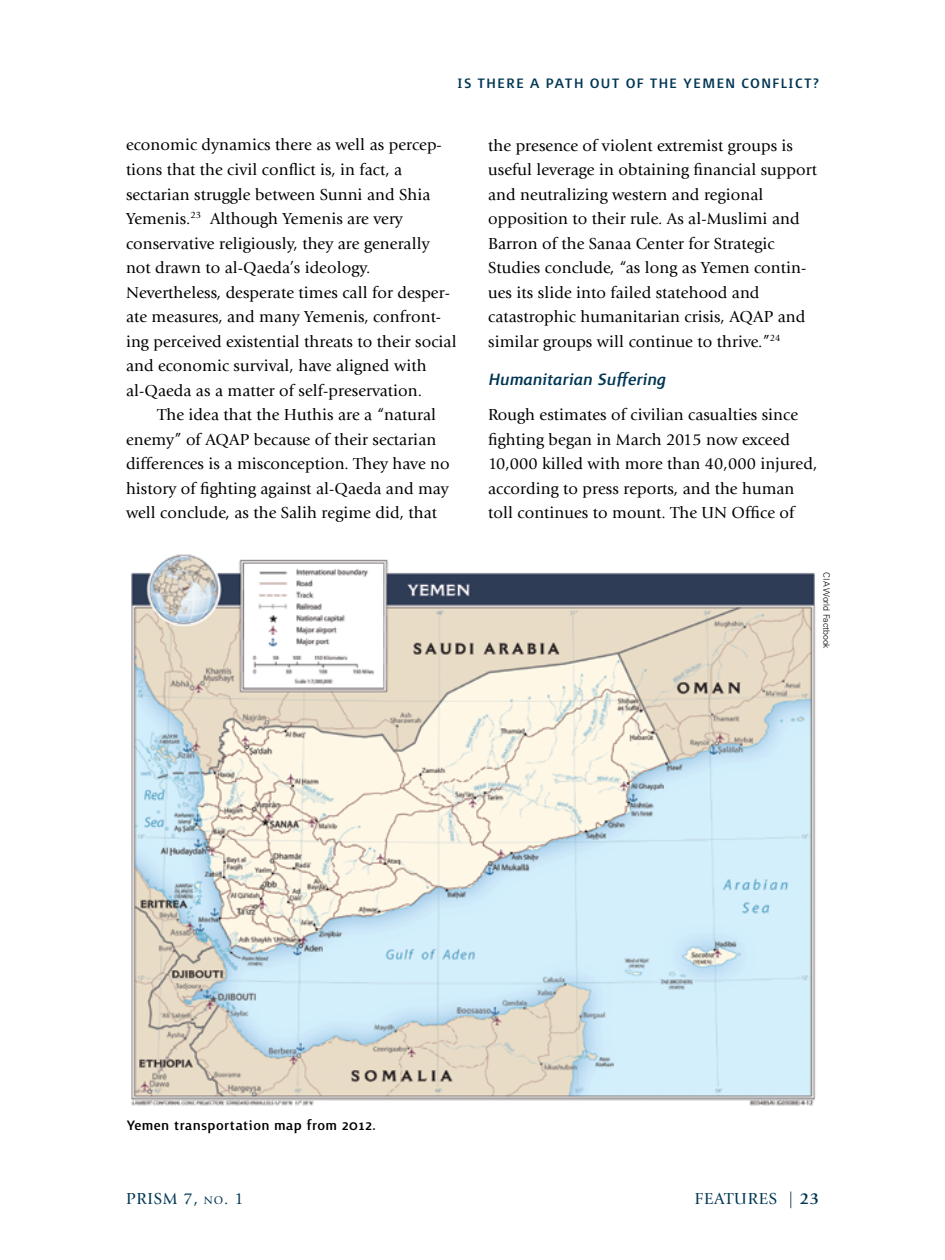
<style>
.page{position:relative;width:945px;height:1260px;background:#fff}
.page>*{position:absolute;margin:0;border:0;box-sizing:border-box;transform-origin:0 0}
.t1{font:21px "Surface Medium Italique";color:#003653}
.t2{font:500 17.5px "Surface";letter-spacing:.065em;color:#003653}
.t3{font:500 17.5px "Surface";letter-spacing:.02em;color:#000}
.t4{font:16.62px/24.5px "Giovanni Std";letter-spacing:.005em;color:#000}
.t5{font:16.62px "Giovanni Std";letter-spacing:.05em;color:#003653}
.t6{font:300 8.75px "Univers LT Std";color:#000}
.s1{font-size:11.72px}
.s2{font-weight:700}
</style>
<div class="page">
<img style="left:131px;top:554px;width:685px;height:552px">
<p class="t2" style="left:457px;top:75px;width:363px">IS THERE A PATH OUT OF THE YEMEN CONFLICT?</p>
<p class="t4" style="left:126px;top:133px;width:332px">economic dynamics there as well as percep&shy;tions that the civil conflict is, in fact, a sectarian struggle between Sunni and Shia Yemenis.<sup>23</sup> Although Yemenis are very conservative religiously, they are generally not drawn to al-Qaeda’s ideology.<br>Nevertheless, desperate times call for desper&shy;ate measures, and many Yemenis, confront&shy;ing perceived existential threats to their social and economic survival, have aligned with al-Qaeda as a matter of self-preservation.</p>
<p class="t4" style="left:126px;top:403px;width:325px;text-indent:32px">The idea that the Huthis are a “natural enemy” of AQAP because of their sectarian differences is a misconception. They have no history of fighting against al-Qaeda and may well conclude, as the Salih regime did, that</p>
<p class="t4" style="left:488px;top:133px;width:330px">the presence of violent extremist groups is useful leverage in obtaining financial support and neutralizing western and regional opposition to their rule. As al-Muslimi and Barron of the Sanaa Center for Strategic Studies conclude, “as long as Yemen contin&shy;ues its slide into failed statehood and catastrophic humanitarian crisis, AQAP and similar groups will continue to thrive.”<sup>24</sup></p>
<p class="t1" style="left:488px;top:370px;width:179px">Humanitarian Suffering</p>
<p class="t4" style="left:488px;top:402px;width:331px">Rough estimates of civilian casualties since fighting began in March 2015 now exceed 10,000 killed with more than 40,000 injured, according to press reports, and the human toll continues to mount. The UN Office of</p>
<p class="t6" style="left:832px;top:572px;width:78px;rotate:90deg">CIA World Factbook</p>
<p class="t3" style="left:126px;top:1118px;width:252px">Yemen transportation map from 2012.</p>
<p class="t5" style="left:126px;top:1189px;width:119px">PRISM 7, <span class="s1">no</span>. 1</p>
<p class="t5" style="left:695px;top:1189px;width:126px">FEATURES | <span class="s2">23</span></p>
</div>
